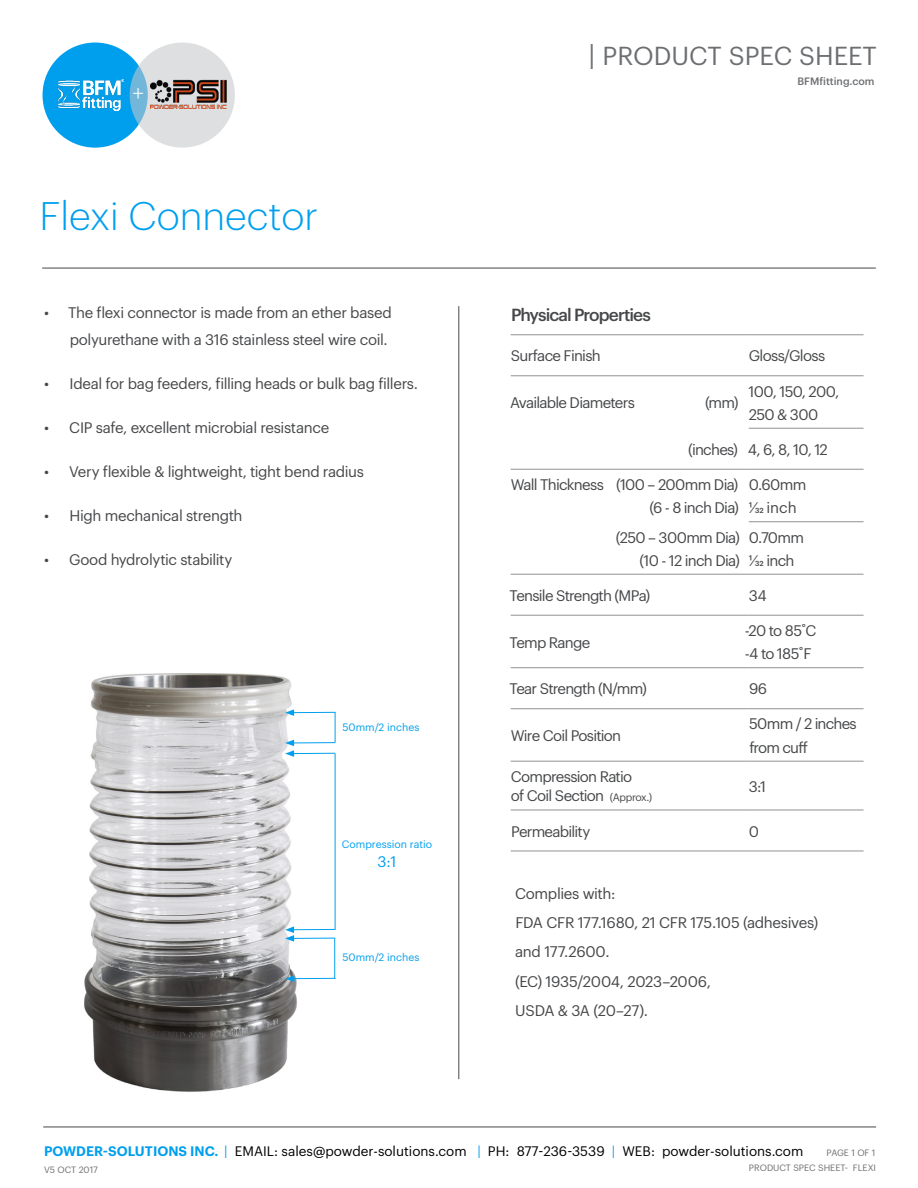
<style>
.page{position:relative;width:918px;height:1188px;background:#fff}
.page>*{position:absolute;margin:0;border:0;box-sizing:border-box;transform-origin:0 0}
.BODY{font:300 39px "Graphik";color:#009fee}
.t1{font:25.5px "Graphik";color:#6d6f72}
.t2{font:300 22.5px "Graphik";color:#fff}
.table_heading{font:500 17.25px "Graphik";letter-spacing:-.055em;color:#464749}
.text{font:15px/29.2px "Graphik";letter-spacing:-.025em;color:#464749;text-align:right}
.table_text{font:15px/23.2px "Graphik";letter-spacing:-.05em;color:#464749}
.BODY-2{font:15px "Graphik";color:#009fee}
.t3{font:13.5px "Graphik";color:#000}
.BODY-3{font:10.5px "Graphik";color:#009fee}
.t4{font:500 10.5px "Graphik";color:#6d6f72}
.BODY-4{font:9px "Graphik";color:#6d6f72}
.s1{font-size:27px}
.s2{font-size:10.5px}
.s3{font-weight:600;color:#009fee}
.s4{color:#009fee}
</style>
<div class="page">
<hr style="left:43px;top:1127px;width:833px;height:1px;background:#464749">
<hr style="left:42px;top:268px;width:834px;height:1px;background:#464749">
<div style="left:43px;top:43px;width:105px;height:105px;background:#009fee;border-radius:50%"></div>
<svg style="left:130px;top:43px;width:105px;height:105px;background:#d2d9dd"></svg>
<img style="left:151px;top:80px;width:76px;height:28px">
<img style="left:58px;top:80px;width:65px;height:30px">
<hr style="left:749px;top:334px;width:115px;height:1px;background:#97999c">
<hr style="left:749px;top:375px;width:115px;height:1px;background:#97999c">
<hr style="left:749px;top:428px;width:115px;height:1px;background:#97999c">
<hr style="left:749px;top:469px;width:115px;height:1px;background:#97999c">
<hr style="left:749px;top:521px;width:115px;height:1px;background:#97999c">
<hr style="left:749px;top:574px;width:115px;height:1px;background:#97999c">
<hr style="left:749px;top:615px;width:115px;height:1px;background:#97999c">
<hr style="left:749px;top:809px;width:115px;height:2px;background:#97999c">
<hr style="left:511px;top:334px;width:238px;height:1px;background:#97999c">
<hr style="left:511px;top:375px;width:238px;height:1px;background:#97999c">
<hr style="left:511px;top:469px;width:238px;height:1px;background:#97999c">
<hr style="left:511px;top:574px;width:238px;height:1px;background:#97999c">
<hr style="left:511px;top:615px;width:238px;height:1px;background:#97999c">
<hr style="left:511px;top:667px;width:238px;height:1px;background:#97999c">
<hr style="left:511px;top:809px;width:238px;height:2px;background:#97999c">
<hr style="left:511px;top:850px;width:238px;height:2px;background:#97999c">
<hr style="left:749px;top:850px;width:115px;height:2px;background:#97999c">
<hr style="left:511px;top:708px;width:238px;height:1px;background:#97999c">
<hr style="left:511px;top:761px;width:238px;height:1px;background:#97999c">
<hr style="left:749px;top:761px;width:115px;height:1px;background:#97999c">
<hr style="left:749px;top:667px;width:115px;height:1px;background:#97999c">
<hr style="left:749px;top:708px;width:115px;height:1px;background:#97999c">
<hr style="left:459px;top:306px;width:1px;height:773px;background:#464749">
<img style="left:84px;top:673px;width:235px;height:419px">
<hr style="left:292px;top:938px;width:43px;height:1px;background:#009fee">
<hr style="left:292px;top:978px;width:44px;height:1px;background:#009fee">
<svg style="left:285px;top:975px;width:9px;height:7px"></svg>
<hr style="left:334px;top:938px;width:1px;height:41px;background:#009fee">
<hr style="left:292px;top:753px;width:43px;height:1px;background:#009fee">
<hr style="left:292px;top:929px;width:43px;height:1px;background:#009fee">
<svg style="left:285px;top:926px;width:9px;height:16px"></svg>
<hr style="left:335px;top:754px;width:1px;height:176px;background:#009fee">
<hr style="left:292px;top:712px;width:43px;height:1px;background:#009fee">
<svg style="left:285px;top:709px;width:9px;height:7px"></svg>
<hr style="left:292px;top:742px;width:43px;height:1px;background:#009fee">
<svg style="left:285px;top:740px;width:9px;height:17px"></svg>
<hr style="left:335px;top:712px;width:1px;height:30px;background:#009fee">
<h3 class="t2" style="left:132px;top:77px;width:13px">+</h3>
<p class="BODY" style="left:40px;top:188px;width:280px">Flexi Connector</p>
<p class="text" style="left:44px;top:298px;width:349px;line-height:27px">• The flexi connector is made from an ether based polyurethane with a 316 stainless steel wire coil.</p>
<p class="text" style="left:44px;top:368px;width:376px">• Ideal for bag feeders, filling heads or bulk bag fillers.</p>
<p class="text" style="left:44px;top:412px;width:287px">• CIP safe, excellent microbial resistance</p>
<p class="text" style="left:44px;top:456px;width:321px">• Very flexible &amp; lightweight, tight bend radius</p>
<p class="text" style="left:44px;top:500px;width:200px">• High mechanical strength</p>
<p class="text" style="left:44px;top:544px;width:190px">• Good hydrolytic stability</p>
<p class="BODY-3" style="left:342px;top:719px;width:79px">50mm/2 inches</p>
<p class="BODY-3" style="left:342px;top:836px;width:92px">Compression ratio</p>
<p class="BODY-2" style="left:377px;top:850px;width:21px">3:1</p>
<p class="BODY-3" style="left:342px;top:950px;width:79px">50mm/2 inches</p>
<h2 class="t1" style="left:589px;top:36px;width:290px"><span class="s1">|</span> PRODUCT SPEC SHEET</h2>
<p class="t4" style="left:798px;top:74px;width:78px">BFMfitting.com</p>
<p class="table_heading" style="left:511px;top:302px;width:141px">Physical Properties</p>
<p class="table_text" style="left:511px;top:343px;width:91px">Surface Finish</p>
<p class="table_text" style="left:749px;top:343px;width:78px">Gloss/Gloss</p>
<p class="table_text" style="left:510px;top:390px;width:126px">Available Diameters</p>
<p class="table_text" style="left:705px;top:390px;width:35px">(mm)</p>
<p class="table_text" style="left:749px;top:378px;width:92px">100, 150, 200,<br>250 &amp; 300</p>
<p class="table_text" style="left:688px;top:437px;width:52px">(inches)</p>
<p class="table_text" style="left:748px;top:437px;width:82px">4, 6, 8, 10, 12</p>
<p class="table_text" style="left:511px;top:472px;width:229px">Wall Thickness (100 – 200mm Dia)</p>
<p class="table_text" style="left:649px;top:495px;width:91px">(6 - 8 inch Dia)</p>
<p class="table_text" style="left:749px;top:472px;width:59px">0.60mm</p>
<p class="table_text" style="left:749px;top:495px;width:49px">1/32 inch</p>
<p class="table_text" style="left:616px;top:524px;width:126px">(250 – 300mm Dia)</p>
<p class="table_text" style="left:640px;top:547px;width:102px">(10 - 12 inch Dia)</p>
<p class="table_text" style="left:749px;top:524px;width:57px">0.70mm</p>
<p class="table_text" style="left:749px;top:547px;width:47px">1/32 inch</p>
<p class="table_text" style="left:510px;top:583px;width:142px">Tensile Strength (MPa)</p>
<p class="table_text" style="left:749px;top:583px;width:19px">34</p>
<p class="table_text" style="left:510px;top:629px;width:82px">Temp Range</p>
<p class="table_text" style="left:745px;top:618px;width:73px">-20 to 85˚C -4 to 185˚F</p>
<p class="table_text" style="left:510px;top:676px;width:139px">Tear Strength (N/mm)</p>
<p class="table_text" style="left:749px;top:676px;width:20px">96</p>
<p class="table_text" style="left:511px;top:723px;width:112px">Wire Coil Position</p>
<p class="table_text" style="left:749px;top:711px;width:109px">50mm / 2 inches from cuff</p>
<p class="table_text" style="left:511px;top:766px;width:143px;line-height:19.5px">Compression Ratio<br>of Coil Section <span class="s2">(Approx.)</span></p>
<p class="table_text" style="left:749px;top:773px;width:19px">3:1</p>
<p class="table_text" style="left:511px;top:818px;width:81px">Permeability</p>
<p class="table_text" style="left:749px;top:818px;width:12px">0</p>
<p class="text" style="left:515px;top:878px;width:305px;text-align:left">Complies with:<br>FDA CFR 177.1680, 21 CFR 175.105 (adhesives) and 177.2600.<br>(EC) 1935/2004, 2023–2006,<br>USDA &amp; 3A (20–27).</p>
<p class="t3" style="left:44px;top:1141px;width:761px"><span class="s3">POWDER-SOLUTIONS INC.</span> <span class="s4">|</span> EMAIL: sales@powder-solutions.com <span class="s4">|</span> PH: 877-236-3539 <span class="s4">|</span> WEB: powder-solutions.com</p>
<p class="BODY-4" style="left:827px;top:1146px;width:50px">PAGE 1 OF 1</p>
<p class="BODY-4" style="left:44px;top:1163px;width:55px">V5 OCT 2017</p>
<p class="BODY-4" style="left:749px;top:1161px;width:129px">PRODUCT SPEC SHEET- FLEXI</p>
</div>
